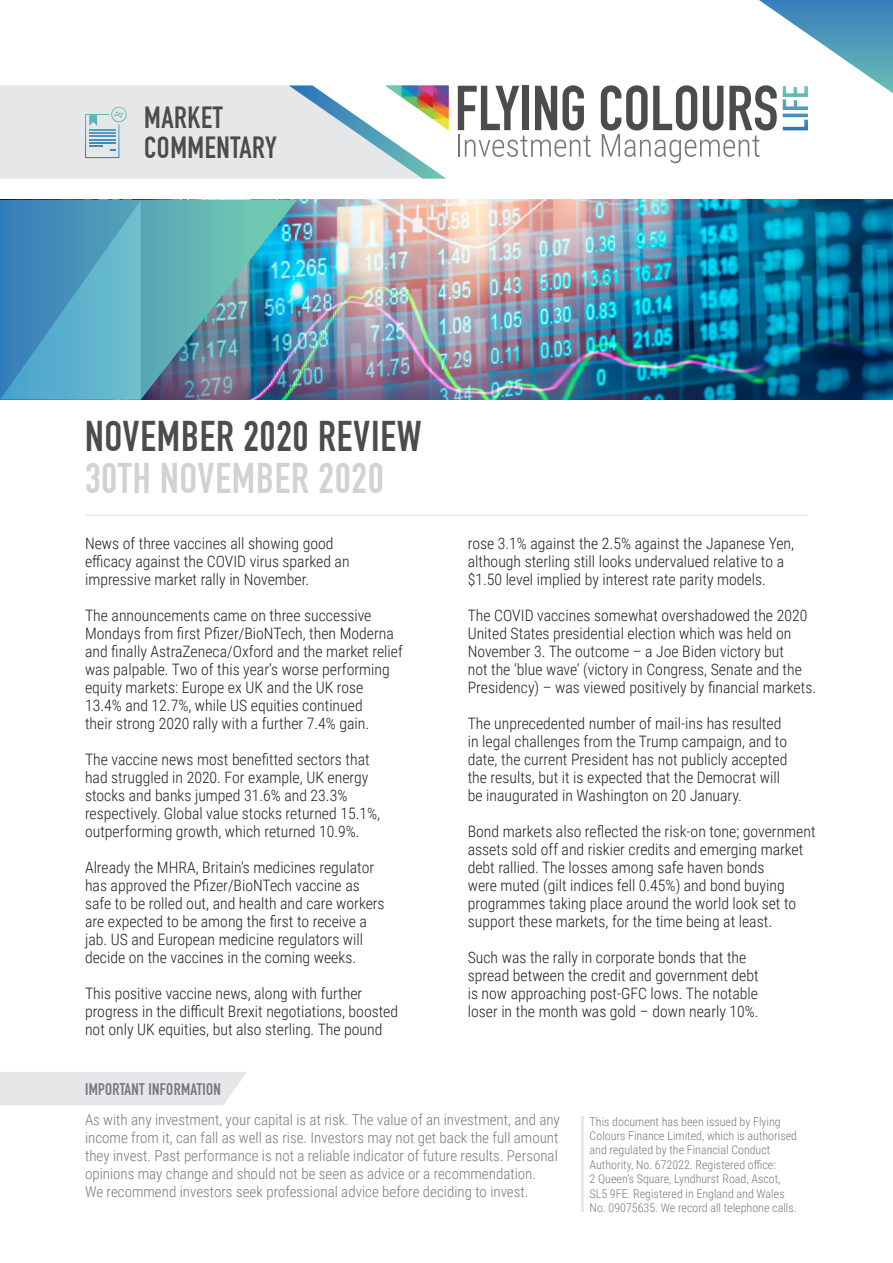
<style>
.page{position:relative;width:893px;height:1263px;background:#fff}
.page>*{position:absolute;margin:0;border:0;box-sizing:border-box;transform-origin:0 0}
.Page_-_Title{font:42px "DIN Engschrift LT Pro";letter-spacing:.02em;color:#4b4c4d}
.Page_-_Title-2{font:42px "DIN Engschrift LT Pro";letter-spacing:.02em;color:#d1d2d4}
.t1{font:30px/30px "DIN Engschrift LT Pro";letter-spacing:.02em;color:#4b4c4d}
.Text_-_Body{font:16.5px "DIN Engschrift LT Pro";letter-spacing:.02em;color:#76787b}
.Text_-_Body-2{font:300 15.75px/18px "Roboto Condensed";color:#231f20}
.Text_-_Body-3{font:300 15px/18px "Roboto Condensed";color:#76787b}
.Text_-_Body-4{font:300 12px/14.4px "Roboto Condensed";color:#76787b}
</style>
<div class="page">
<svg style="left:0;top:85px;width:448px;height:94px"></svg>
<svg style="left:458px;top:85px;width:133px;height:72px"></svg>
<svg style="left:601px;top:0;width:292px;height:163px"></svg>
<img style="left:297px;top:200px;width:596px;height:200px">
<hr style="left:85px;top:515px;width:723px;height:1px;background:#e6e7e9">
<img style="left:141px;top:200px;width:156px;height:200px">
<svg style="left:0;top:200px;width:141px;height:200px"></svg>
<div style="left:0;top:1072px;width:247px;height:33px;background:#e6e7e9"></div>
<hr style="left:581px;top:1116px;width:3px;height:96px;background:#e6e7e9">
<h2 class="t1" style="left:144px;top:103px;width:134px">MARKET<br>COMMENTARY</h2>
<p class="Page_-_Title" style="left:85px;top:412px;width:338px">NOVEMBER 2020 REVIEW</p>
<p class="Page_-_Title-2" style="left:85px;top:454px;width:300px">30TH NOVEMBER 2020</p>
<p class="Text_-_Body-2" style="left:85px;top:534px;width:266px">News of three vaccines all showing good efficacy against the COVID virus sparked an impressive market rally in November.</p>
<p class="Text_-_Body-2" style="left:85px;top:606px;width:319px">The announcements came on three successive Mondays from first Pfizer/BioNTech, then Moderna and finally AstraZeneca/Oxford and the market relief was palpable. Two of this year’s worse performing equity markets: Europe ex UK and the UK rose 13.4% and 12.7%, while US equities continued<br>their strong 2020 rally with a further 7.4% gain.</p>
<p class="Text_-_Body-2" style="left:85px;top:750px;width:297px">The vaccine news most benefitted sectors that had struggled in 2020. For example, UK energy stocks and banks jumped 31.6% and 23.3% respectively. Global value stocks returned 15.1%, outperforming growth, which returned 10.9%.</p>
<p class="Text_-_Body-2" style="left:85px;top:858px;width:301px">Already the MHRA, Britain’s medicines regulator has approved the Pfizer/BioNTech vaccine as safe to be rolled out, and health and care workers are expected to be among the first to receive a jab. US and European medicine regulators will decide on the vaccines in the coming weeks.</p>
<p class="Text_-_Body-2" style="left:85px;top:984px;width:315px">This positive vaccine news, along with further progress in the difficult Brexit negotiations, boosted not only UK equities, but also sterling. The pound</p>
<p class="Text_-_Body" style="left:85px;top:1079px;width:137px">IMPORTANT INFORMATION</p>
<p class="Text_-_Body-2" style="left:468px;top:534px;width:328px">rose 3.1% against the 2.5% against the Japanese Yen, although sterling still looks undervalued relative to a $1.50 level implied by interest rate parity models.</p>
<p class="Text_-_Body-2" style="left:468px;top:606px;width:350px">The COVID vaccines somewhat overshadowed the 2020<br>United States presidential election which was held on November 3. The outcome – a Joe Biden victory but<br>not the ‘blue wave’ (victory in Congress, Senate and the Presidency) – was viewed positively by financial markets.</p>
<p class="Text_-_Body-2" style="left:468px;top:714px;width:321px">The unprecedented number of mail-ins has resulted in legal challenges from the Trump campaign, and to date, the current President has not publicly accepted the results, but it is expected that the Democrat will be inaugurated in Washington on 20 January.</p>
<p class="Text_-_Body-2" style="left:468px;top:822px;width:349px">Bond markets also reflected the risk-on tone; government assets sold off and riskier credits and emerging market debt rallied. The losses among safe haven bonds<br>were muted (gilt indices fell 0.45%) and bond buying programmes taking place around the world look set to support these markets, for the time being at least.</p>
<p class="Text_-_Body-2" style="left:468px;top:948px;width:292px">Such was the rally in corporate bonds that the spread between the credit and government debt is now approaching post-GFC lows. The notable loser in the month was gold – down nearly 10%.</p>
<p class="Text_-_Body-3" style="left:85px;top:1110px;width:476px">As with any investment, your capital is at risk. The value of an investment, and any income from it, can fall as well as rise. Investors may not get back the full amount they invest. Past performance is not a reliable indicator of future results. Personal opinions may change and should not be seen as advice or a recommendation.<br>We recommend investors seek professional advice before deciding to invest.</p>
<p class="Text_-_Body-4" style="left:590px;top:1114px;width:209px">This document has been issued by Flying Colours Finance Limited, which is authorised and regulated by the Financial Conduct Authority, No. 672022. Registered office:<br>2 Queen’s Square, Lyndhurst Road, Ascot, SL5 9FE. Registered in England and Wales No. 09075635. We record all telephone calls.</p>
</div>
